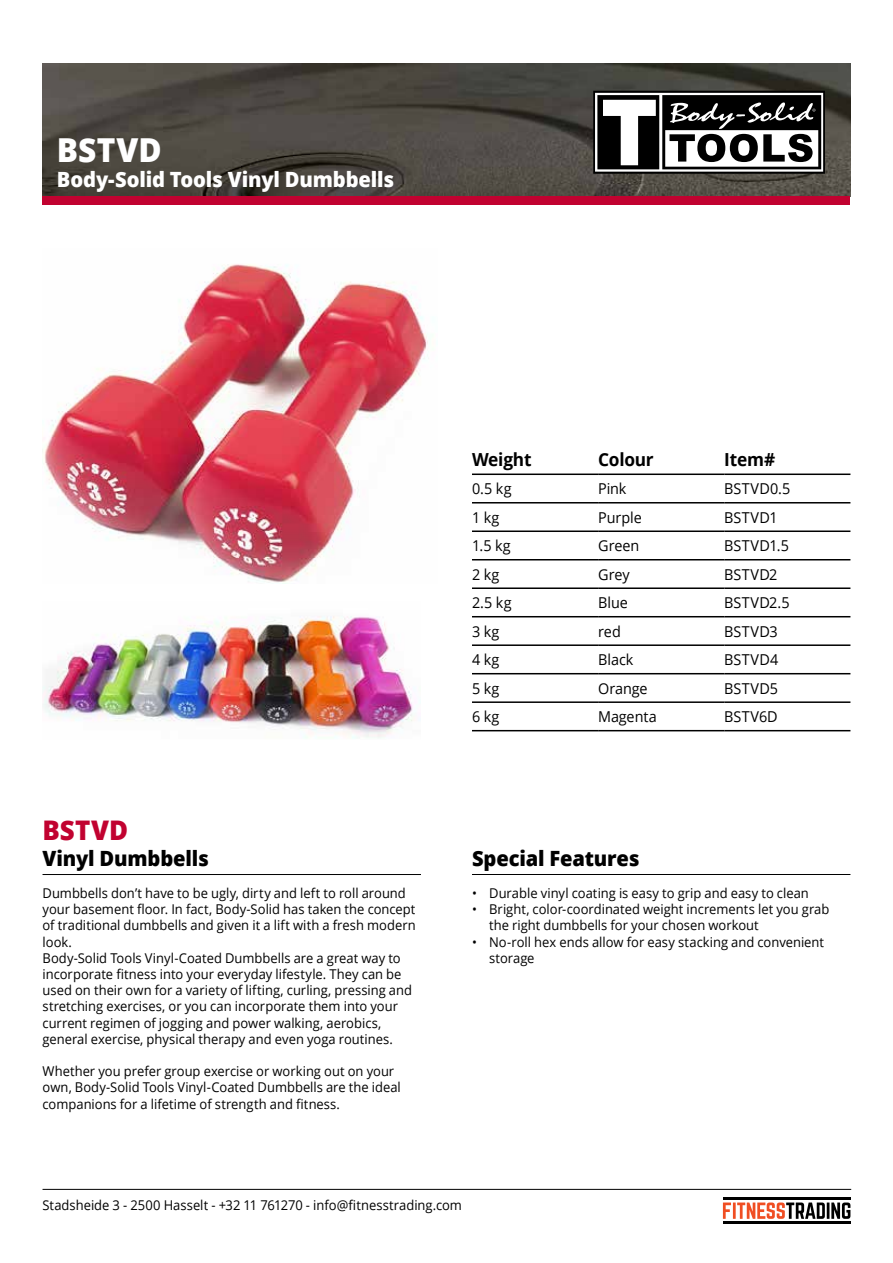
<style>
.page{position:relative;width:893px;height:1263px;background:#fff}
.page>*{position:absolute;margin:0;border:0;box-sizing:border-box;transform-origin:0 0}
.t1{font:800 33px "Open Sans";letter-spacing:.005em;color:#fff;scale:.96 1}
.t2{font:800 27px "Open Sans";letter-spacing:.005em;color:#c10230;scale:.96 1}
.t3{font:800 21px "Open Sans";letter-spacing:-.01em;color:#000;scale:.96 1}
.t4{font:800 21px "Open Sans";letter-spacing:-.01em;color:#fff;scale:.96 1}
.t5{font:700 18px "Open Sans";letter-spacing:-.01em;color:#000;scale:.96 1}
.t6{font:15px "Open Sans";letter-spacing:.005em;color:#000;scale:.96 1}
.t7{font:13.5px/16.2px "Open Sans";color:#000;scale:.96 1}
</style>
<div class="page">
<img style="left:43px;top:64px;width:807px;height:132px">
<div style="left:43px;top:196px;width:807px;height:9px;background:#c10230"></div>
<hr style="left:43px;top:874px;width:378px;height:1px;background:#000">
<svg style="left:723px;top:1202px;width:8px;height:17px"></svg>
<hr style="left:733px;top:1202px;width:3px;height:17px;background:#f04e23">
<svg style="left:737px;top:1202px;width:113px;height:17px"></svg>
<hr style="left:723px;top:1197px;width:127px;height:3px;background:#000">
<hr style="left:723px;top:1221px;width:127px;height:3px;background:#000">
<hr style="left:472px;top:874px;width:378px;height:1px;background:#000">
<hr style="left:43px;top:1189px;width:808px;height:1px;background:#000">
<svg style="left:593px;top:91px;width:232px;height:83px"></svg>
<img style="left:43px;top:616px;width:378px;height:123px">
<img style="left:43px;top:264px;width:385px;height:319px">
<hr style="left:472px;top:473px;width:126px;height:2px;background:#000">
<hr style="left:598px;top:473px;width:126px;height:2px;background:#000">
<hr style="left:724px;top:473px;width:126px;height:2px;background:#000">
<hr style="left:472px;top:502px;width:126px;height:1px;background:#000">
<hr style="left:598px;top:502px;width:126px;height:1px;background:#000">
<hr style="left:724px;top:502px;width:126px;height:1px;background:#000">
<hr style="left:472px;top:530px;width:126px;height:2px;background:#000">
<hr style="left:598px;top:530px;width:126px;height:2px;background:#000">
<hr style="left:724px;top:530px;width:126px;height:2px;background:#000">
<hr style="left:472px;top:559px;width:126px;height:1px;background:#000">
<hr style="left:598px;top:559px;width:126px;height:1px;background:#000">
<hr style="left:724px;top:559px;width:126px;height:1px;background:#000">
<hr style="left:472px;top:587px;width:126px;height:2px;background:#000">
<hr style="left:598px;top:587px;width:126px;height:2px;background:#000">
<hr style="left:724px;top:587px;width:126px;height:2px;background:#000">
<hr style="left:472px;top:616px;width:126px;height:1px;background:#000">
<hr style="left:598px;top:616px;width:126px;height:1px;background:#000">
<hr style="left:724px;top:616px;width:126px;height:1px;background:#000">
<hr style="left:472px;top:644px;width:126px;height:2px;background:#000">
<hr style="left:598px;top:644px;width:126px;height:2px;background:#000">
<hr style="left:724px;top:644px;width:126px;height:2px;background:#000">
<hr style="left:472px;top:673px;width:126px;height:1px;background:#000">
<hr style="left:598px;top:673px;width:126px;height:1px;background:#000">
<hr style="left:724px;top:673px;width:126px;height:1px;background:#000">
<hr style="left:472px;top:701px;width:126px;height:2px;background:#000">
<hr style="left:598px;top:701px;width:126px;height:2px;background:#000">
<hr style="left:724px;top:701px;width:126px;height:2px;background:#000">
<hr style="left:472px;top:730px;width:126px;height:1px;background:#000">
<hr style="left:598px;top:730px;width:126px;height:1px;background:#000">
<hr style="left:724px;top:730px;width:126px;height:1px;background:#000">
<h1 class="t1" style="left:57px;top:124px;width:110px">BSTVD</h1>
<h3 class="t4" style="left:57px;top:163px;width:353px">Body-Solid Tools Vinyl Dumbbells</h3>
<h3 class="t5" style="left:472px;top:446px;width:64px">Weight</h3>
<h3 class="t5" style="left:598px;top:446px;width:59px">Colour</h3>
<h3 class="t5" style="left:724px;top:446px;width:55px">Item#</h3>
<p class="t6" style="left:472px;top:478px;width:43px">0.5 kg</p>
<p class="t6" style="left:598px;top:478px;width:31px">Pink</p>
<p class="t6" style="left:724px;top:478px;width:70px">BSTVD0.5</p>
<p class="t6" style="left:472px;top:507px;width:30px">1kg</p>
<p class="t6" style="left:598px;top:507px;width:47px">Purple</p>
<p class="t6" style="left:724px;top:507px;width:57px">BSTVD1</p>
<p class="t6" style="left:472px;top:535px;width:42px">1.5 kg</p>
<p class="t6" style="left:598px;top:535px;width:44px">Green</p>
<p class="t6" style="left:724px;top:535px;width:69px">BSTVD1.5</p>
<p class="t6" style="left:472px;top:564px;width:30px">2kg</p>
<p class="t6" style="left:598px;top:564px;width:34px">Grey</p>
<p class="t6" style="left:724px;top:564px;width:57px">BSTVD2</p>
<p class="t6" style="left:472px;top:592px;width:43px">2.5 kg</p>
<p class="t6" style="left:598px;top:592px;width:32px">Blue</p>
<p class="t6" style="left:724px;top:592px;width:70px">BSTVD2.5</p>
<p class="t6" style="left:472px;top:621px;width:30px">3kg</p>
<p class="t6" style="left:598px;top:621px;width:25px">red</p>
<p class="t6" style="left:724px;top:621px;width:57px">BSTVD3</p>
<p class="t6" style="left:472px;top:649px;width:30px">4kg</p>
<p class="t6" style="left:598px;top:649px;width:38px">Black</p>
<p class="t6" style="left:724px;top:649px;width:58px">BSTVD4</p>
<p class="t6" style="left:472px;top:678px;width:30px">5kg</p>
<p class="t6" style="left:598px;top:678px;width:53px">Orange</p>
<p class="t6" style="left:724px;top:678px;width:57px">BSTVD5</p>
<p class="t6" style="left:472px;top:706px;width:30px">6kg</p>
<p class="t6" style="left:598px;top:706px;width:63px">Magenta</p>
<p class="t6" style="left:724px;top:706px;width:57px">BSTV D6</p>
<h2 class="t2" style="left:43px;top:810px;width:91px">BSTVD</h2>
<h3 class="t3" style="left:43px;top:842px;width:175px">Vinyl Dumbbells</h3>
<p class="t7" style="left:43px;top:885px;width:390px">Dumbbells don t’ have to be ugly, dirty and left to roll around your basement floor In. fact, Body-Solid has taken the concept of traditional dumbbells and given ait lift with a fresh modern look.<br>Body-Solid Tools Vinyl-Coated Dumbbells are a great way to incorporate fitness into your everyday lifestyle. They can be used on their own for a variety of lifting, curling, pressing and stretching exercises, or you can incorporate them into your current regimen ofjogging and power walking, aerobics, general exercise, physical therapy and even yoga routines.</p>
<p class="t7" style="left:43px;top:1063px;width:375px">Whether you prefer group exercise or working out on your own, Body-Solid Tools Vinyl-Coated Dumbbells are the ideal companions for a lifetime of strength and fitness.</p>
<h3 class="t3" style="left:472px;top:842px;width:176px">Special Features</h3>
<p class="t7" style="left:489px;top:885px;width:335px">Durable vinyl coating is easy to grip and easy to clean</p>
<p class="t7" style="left:472px;top:885px;width:7px">•</p>
<p class="t7" style="left:472px;top:901px;width:7px">•</p>
<p class="t7" style="left:472px;top:933px;width:7px">•</p>
<p class="t7" style="left:489px;top:901px;width:356px">Bright, color-coordinated weight increments let you grab</p>
<p class="t7" style="left:489px;top:917px;width:351px">the right dumbbells for your chosen workout<br>No-roll hex ends allow for easy stacking and convenient</p>
<p class="t7" style="left:489px;top:949px;width:49px">storage</p>
<p class="t7" style="left:43px;top:1196px;width:438px">Stadsheide -3 2500 Hasselt - +32 11 761270 - info@fitnesstrading.com</p>
</div>
